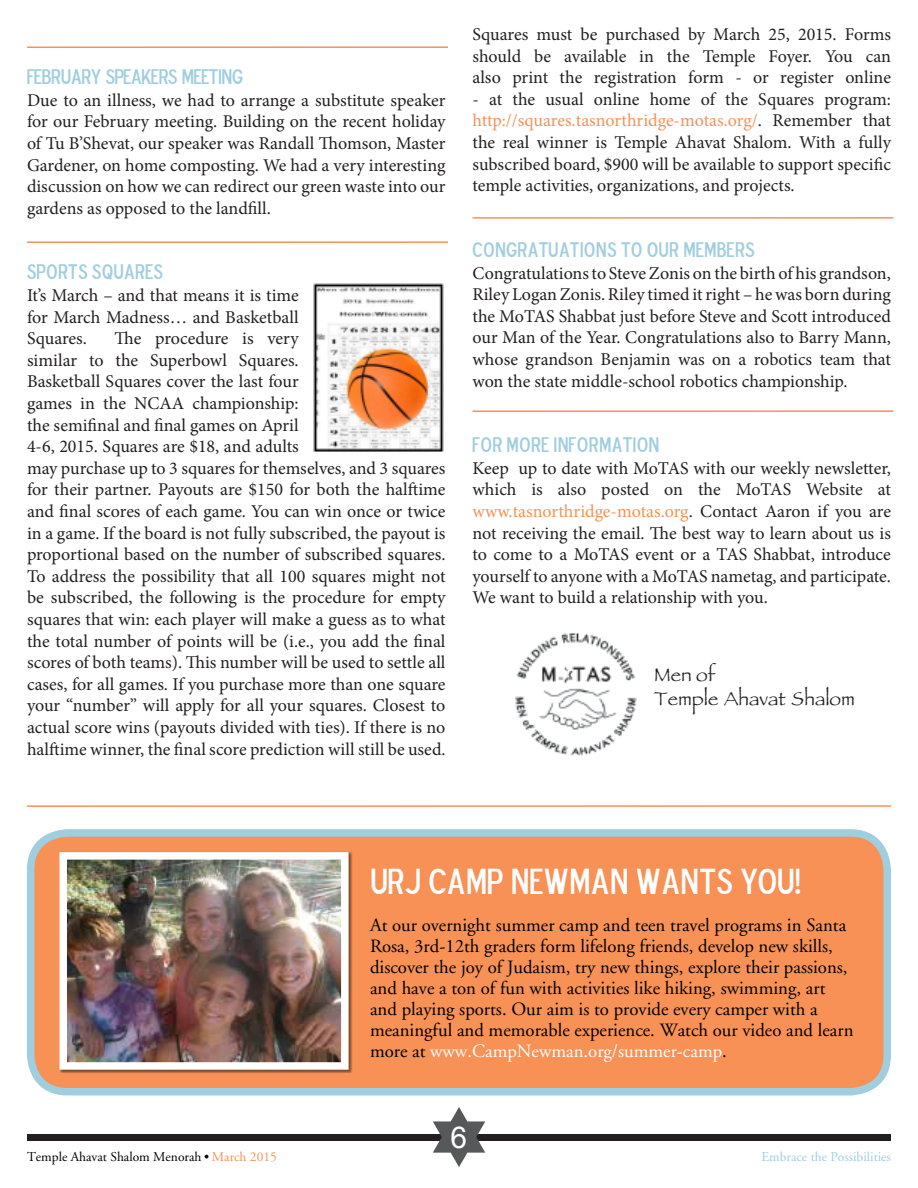
<style>
.page{position:relative;width:918px;height:1188px;background:#fff}
.page>*{position:absolute;margin:0;border:0;box-sizing:border-box;transform-origin:0 0}
.t1{font:36px "Blue Highway D Type";color:#fff}
.t2{font:30px "Arial";color:#fff}
.t3{font:21px "Blue Highway D Type";color:#a0cede}
.t4{font:19.35px/23.2px "Papyrus";color:#231f20}
.t5{font:18.75px/21px "Adobe Garamond";color:#000}
.t6{font:18px/21.6px "Minion Pro";color:#231f20;text-align:justify}
.t7{font:13.5px "Adobe Garamond";color:#000}
.t8{font:13.5px "Adobe Garamond";color:#a0cede}
.s1{color:#f79155}
.s2{color:#fff}
.s3{font-family:"Eurostile"}
</style>
<div class="page">
<div style="left:27px;top:1134px;width:864px;height:7px;background:#231f20"></div>
<svg style="left:433px;top:1107px;width:52px;height:60px"></svg>
<img style="left:515px;top:633px;width:122px;height:123px">
<hr style="left:27px;top:46px;width:421px;height:2px;background:#f79155">
<hr style="left:473px;top:217px;width:420px;height:2px;background:#f79155">
<hr style="left:27px;top:241px;width:421px;height:2px;background:#f79155">
<img style="left:313px;top:283px;width:131px;height:169px">
<hr style="left:473px;top:410px;width:420px;height:2px;background:#f79155">
<div style="left:31px;top:833px;width:856px;height:259px;background:#f79155;border-radius:37px"></div>
<div style="left:27px;top:829px;width:864px;height:266px;border:8px solid #a0cede;border-radius:37px"></div>
<div style="left:59px;top:852px;width:293px;height:221px;background:#000;opacity:.5"></div>
<img style="left:68px;top:861px;width:272px;height:200px">
<div style="left:59px;top:852px;width:290px;height:218px;border:8px solid #fff"></div>
<hr style="left:27px;top:805px;width:864px;height:2px;background:#f79155">
<p class="t3" style="left:27px;top:63px;width:217px">FEBRUARY SPEAKERS MEETING</p>
<p class="t6" style="left:27px;top:89px;width:420px">Due to an illness, we had to arrange a substitute speaker for our February meeting. Building on the recent holiday of Tu B’Shevat, our speaker was Randall Thomson, Master Gardener, on home composting. We had a very interesting discussion on how we can redirect our green waste into our gardens as opposed to the landfill.</p>
<p class="t3" style="left:27px;top:259px;width:137px">SPORTS SQUARES</p>
<p class="t6" style="left:27px;top:285px;width:273px">It’s March – and that means it is time for March Madness… and Basketball Squares.</p>
<p class="t6" style="left:27px;top:328px;width:420px;text-align:left;text-indent:88px">The procedure is very<br>similar to the Superbowl Squares.<br>Basketball Squares cover the last four<br>games in the NCAA championship:<br>the semifinal and final games on April<br>4-6, 2015. Squares are $18, and adults<br>may purchase up to 3 squares for themselves, and 3 squares for their partner. Payouts are $150 for both the halftime and final scores of each game. You can win once or twice in a game. If the board is not fully subscribed, the payout is proportional based on the number of subscribed squares.<br>To address the possibility that all 100 squares might not be subscribed, the following is the procedure for empty squares that win: each player will make a guess as to what the total number of points will be (i.e., you add the final scores of both teams). This number will be used to settle all cases, for all games. If you purchase more than one square your “number” will apply for all your squares. Closest to actual score wins (payouts divided with ties). If there is no halftime winner, the final score prediction will still be used.</p>
<p class="t6" style="left:473px;top:24px;width:420px">Squares must be purchased by March 25, 2015. Forms should be available in the Temple Foyer. You can also print the registration form - or register online</p>
<p class="t6" style="left:473px;top:88px;width:420px">- at the usual online home of the Squares program: <span class="s1">http://squares.tasnorthridge-motas.org/</span>. Remember that the real winner is Temple Ahavat Shalom. With a fully subscribed board, $900 will be available to support specific temple activities, organizations, and projects.</p>
<p class="t3" style="left:473px;top:236px;width:284px">CONGRATUATIONS TO OUR MEMBERS</p>
<p class="t6" style="left:473px;top:262px;width:420px">Congratulations to Steve Zonis on the birth of his grandson, Riley Logan Zonis. Riley timed it right – he was born during the MoTAS Shabbat just before Steve and Scott introduced our Man of the Year. Congratulations also to Barry Mann, whose grandson Benjamin was on a robotics team that won the state middle-school robotics championship.</p>
<p class="t3" style="left:473px;top:432px;width:188px">FOR MORE INFORMATION</p>
<p class="t6" style="left:473px;top:457px;width:420px">Keep up to date with MoTAS with our weekly newsletter, which is also posted on the MoTAS Website at <span class="s1">www.tasnorthridge-motas.org</span>. Contact Aaron if you are not receiving the email. The best way to learn about us is to come to a MoTAS event or a TAS Shabbat, introduce yourself to anyone with a MoTAS nametag, and participate.<br>We want to build a relationship with you.</p>
<p class="t4" style="left:654px;top:663px;width:202px">Men of<br>Temple Ahavat Shalom</p>
<p class="t1" style="left:370px;top:858px;width:432px">URJ CAMP NEWMAN WANTS YOU!</p>
<p class="t5" style="left:370px;top:915px;width:485px">At our overnight summer camp and teen travel programs in Santa Rosa, 3rd-12th graders form lifelong friends, develop new skills, discover the joy of Judaism, try new things, explore their passions, and have a ton of fun with activities like hiking, swimming, art and playing sports. Our aim is to provide every camper with a meaningful and memorable experience. Watch our video and learn more at <span class="s2">www.CampNewman.org/summer-camp</span>.</p>
<h2 class="t2" style="left:451px;top:1118px;width:18px">6</h2>
<p class="t7" style="left:27px;top:1149px;width:251px">Temple Ahavat Shalom Menorah <span class="s3">•</span> <span class="s1">March 2015</span></p>
<p class="t8" style="left:761px;top:1149px;width:131px">Embrace the Possibilities</p>
</div>
